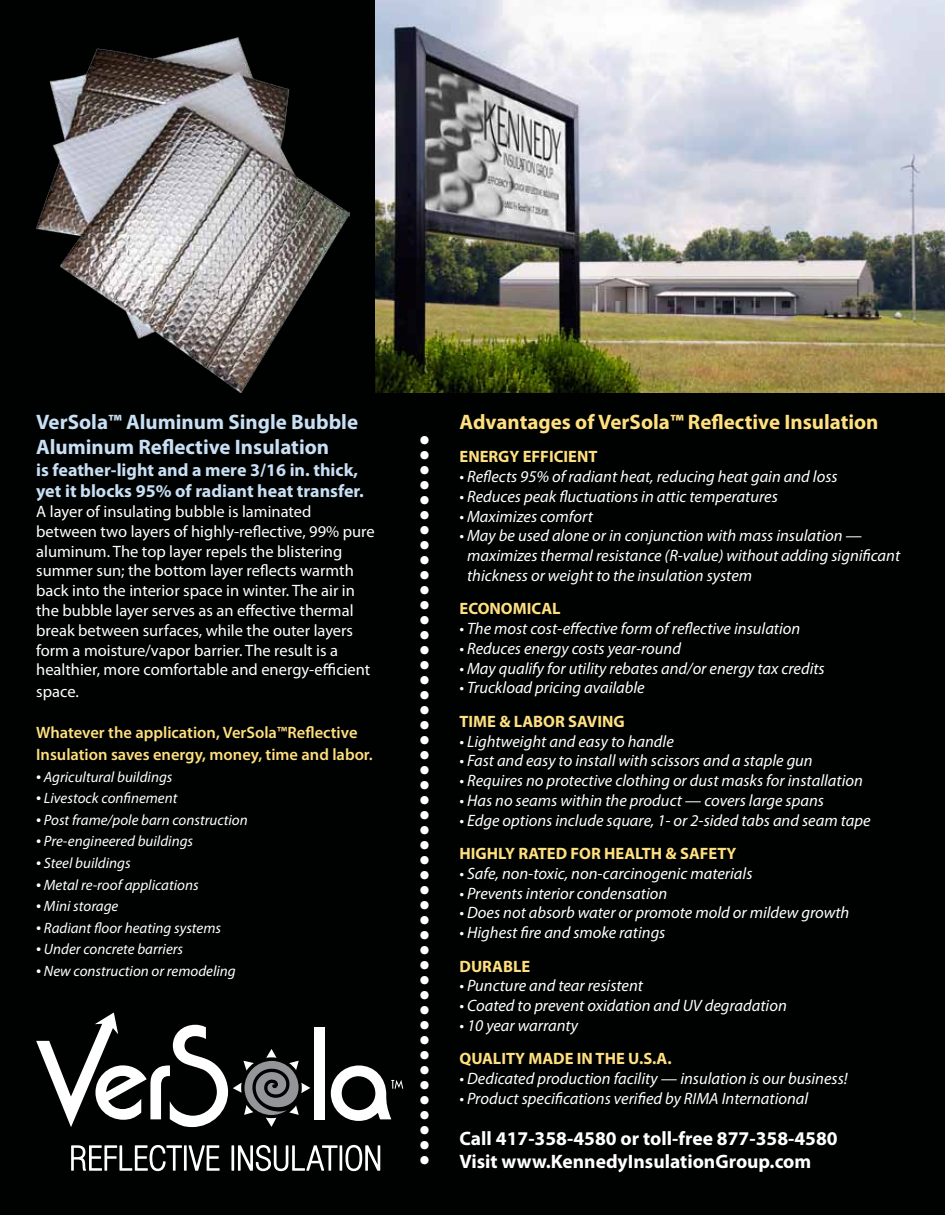
<style>
.page{position:relative;width:945px;height:1215px;background:#000101}
.page>*{position:absolute;margin:0;border:0;box-sizing:border-box;transform-origin:0 0}
.t1{font:31.5px "Minion Pro";color:#fff}
.t2{font:700 21px/25.2px "Myriad Pro";color:#c8dff4}
.t3{font:700 21px "Myriad Pro";color:#ffe07f}
.t4{font:700 19.5px/23.4px "Myriad Pro";color:#fff}
.t5{font:700 18px/21.6px "Myriad Pro";color:#c8dff4}
.t6{font:italic 16.5px/19.8px "Myriad Pro";color:#fff}
.t7{font:16.5px/19.8px "Myriad Pro";color:#fff}
.t8{font:700 16.5px "Myriad Pro";color:#ffe07f}
.t9{font:600 16.5px/21.6px "Myriad Pro";color:#ffe07f}
.t10{font:italic 15px "Myriad Pro";color:#fff}
.s1{font-size:18px}
</style>
<div class="page">
<img style="left:36px;top:37px;width:313px;height:355px">
<img style="left:375px;top:0;width:570px;height:392px">
<div style="left:315px;top:1027px;width:10px;height:92px;background:#fff"></div>
<svg style="left:71px;top:1145px;width:111px;height:26px"></svg>
<hr style="left:184px;top:1145px;width:3px;height:26px;background:#fff">
<svg style="left:189px;top:1145px;width:31px;height:26px"></svg>
<hr style="left:231px;top:1145px;width:3px;height:26px;background:#fff">
<svg style="left:238px;top:1145px;width:100px;height:26px"></svg>
<hr style="left:340px;top:1145px;width:2px;height:26px;background:#fff">
<svg style="left:345px;top:1145px;width:35px;height:26px"></svg>
<svg style="left:36px;top:1012px;width:274px;height:115px"></svg>
<svg style="left:331px;top:1065px;width:72px;height:56px"></svg>
<p class="t2" style="left:36px;top:408px;width:323px">VerSola™ Aluminum Single Bubble<br>Aluminum Reflective Insulation</p>
<p class="t5" style="left:36px;top:458px;width:329px">is feather-light and a mere 3/16 in. thick, yet it blocks 95% of radiant heat transfer.</p>
<p class="t7" style="left:36px;top:501px;width:340px">A layer of insulating bubble is laminated between two layers of highly-reflective, 99% pure aluminum. The top layer repels the blistering summer sun; the bottom layer reflects warmth back into the interior space in winter. The air in the bubble layer serves as an effective thermal break between surfaces, while the outer layers form a moisture/vapor barrier. The result is a healthier, more comfortable and energy-efficient</p>
<p class="t7" style="left:36px;top:681px;width:44px">space.</p>
<p class="t9" style="left:36px;top:722px;width:338px">Whatever the application, VerSola™Reflective<br>Insulation saves energy, money, time and labor.</p>
<p class="t10" style="left:36px;top:767px;width:138px"><span class="s1">•</span> Agricultural buildings</p>
<p class="t10" style="left:36px;top:789px;width:143px"><span class="s1">•</span> Livestock confinement</p>
<p class="t10" style="left:36px;top:811px;width:213px"><span class="s1">•</span> Post frame/pole barn construction</p>
<p class="t10" style="left:36px;top:832px;width:158px"><span class="s1">•</span> Pre-engineered buildings</p>
<p class="t10" style="left:36px;top:854px;width:96px"><span class="s1">•</span> Steel buildings</p>
<p class="t10" style="left:36px;top:875px;width:164px"><span class="s1">•</span> Metal re-roof applications</p>
<p class="t10" style="left:36px;top:897px;width:84px"><span class="s1">•</span> Mini storage</p>
<p class="t10" style="left:36px;top:919px;width:186px"><span class="s1">•</span> Radiant floor heating systems</p>
<p class="t10" style="left:36px;top:940px;width:149px"><span class="s1">•</span> Under concrete barriers</p>
<p class="t10" style="left:36px;top:962px;width:201px"><span class="s1">•</span> New construction or remodeling</p>
<h1 class="t1" style="left:418px;top:416px;width:14px">•</h1>
<h1 class="t1" style="left:418px;top:431px;width:14px">•</h1>
<h1 class="t1" style="left:418px;top:446px;width:14px">•</h1>
<h1 class="t1" style="left:418px;top:461px;width:14px">•</h1>
<h1 class="t1" style="left:418px;top:476px;width:14px">•</h1>
<h1 class="t1" style="left:418px;top:491px;width:14px">•</h1>
<h1 class="t1" style="left:418px;top:506px;width:14px">•</h1>
<h1 class="t1" style="left:418px;top:521px;width:14px">•</h1>
<h1 class="t1" style="left:418px;top:536px;width:14px">•</h1>
<h1 class="t1" style="left:418px;top:551px;width:14px">•</h1>
<h1 class="t1" style="left:418px;top:566px;width:14px">•</h1>
<h1 class="t1" style="left:418px;top:581px;width:14px">•</h1>
<h1 class="t1" style="left:418px;top:596px;width:14px">•</h1>
<h1 class="t1" style="left:418px;top:611px;width:14px">•</h1>
<h1 class="t1" style="left:418px;top:626px;width:14px">•</h1>
<h1 class="t1" style="left:418px;top:641px;width:14px">•</h1>
<h1 class="t1" style="left:418px;top:656px;width:14px">•</h1>
<h1 class="t1" style="left:418px;top:671px;width:14px">•</h1>
<h1 class="t1" style="left:418px;top:686px;width:14px">•</h1>
<h1 class="t1" style="left:418px;top:701px;width:14px">•</h1>
<h1 class="t1" style="left:418px;top:716px;width:14px">•</h1>
<h1 class="t1" style="left:418px;top:731px;width:14px">•</h1>
<h1 class="t1" style="left:418px;top:746px;width:14px">•</h1>
<h1 class="t1" style="left:418px;top:761px;width:14px">•</h1>
<h1 class="t1" style="left:418px;top:776px;width:14px">•</h1>
<h1 class="t1" style="left:418px;top:790px;width:14px">•</h1>
<h1 class="t1" style="left:418px;top:805px;width:14px">•</h1>
<h1 class="t1" style="left:418px;top:820px;width:14px">•</h1>
<h1 class="t1" style="left:418px;top:835px;width:14px">•</h1>
<h1 class="t1" style="left:418px;top:850px;width:14px">•</h1>
<h1 class="t1" style="left:418px;top:865px;width:14px">•</h1>
<h1 class="t1" style="left:418px;top:880px;width:14px">•</h1>
<h1 class="t1" style="left:418px;top:895px;width:14px">•</h1>
<h1 class="t1" style="left:418px;top:910px;width:14px">•</h1>
<h1 class="t1" style="left:418px;top:925px;width:14px">•</h1>
<h1 class="t1" style="left:418px;top:940px;width:14px">•</h1>
<h1 class="t1" style="left:418px;top:955px;width:14px">•</h1>
<h1 class="t1" style="left:418px;top:970px;width:14px">•</h1>
<h1 class="t1" style="left:418px;top:985px;width:14px">•</h1>
<h1 class="t1" style="left:418px;top:1000px;width:14px">•</h1>
<h1 class="t1" style="left:418px;top:1015px;width:14px">•</h1>
<h1 class="t1" style="left:418px;top:1030px;width:14px">•</h1>
<h1 class="t1" style="left:418px;top:1045px;width:14px">•</h1>
<h1 class="t1" style="left:418px;top:1060px;width:14px">•</h1>
<h1 class="t1" style="left:418px;top:1075px;width:14px">•</h1>
<h1 class="t1" style="left:418px;top:1090px;width:14px">•</h1>
<h1 class="t1" style="left:418px;top:1105px;width:14px">•</h1>
<h1 class="t1" style="left:418px;top:1120px;width:14px">•</h1>
<h1 class="t1" style="left:418px;top:1135px;width:14px">•</h1>
<p class="t3" style="left:460px;top:408px;width:421px">Advantages of VerSola™ Reflective Insulation</p>
<p class="t8" style="left:460px;top:446px;width:139px">ENERGY EFFICIENT</p>
<p class="t6" style="left:460px;top:466px;width:380px">• Reflects 95% of radiant heat, reducing heat gain and loss</p>
<p class="t6" style="left:460px;top:486px;width:320px">• Reduces peak fluctuations in attic temperatures</p>
<p class="t6" style="left:460px;top:506px;width:135px">• Maximizes comfort</p>
<p class="t6" style="left:467px;top:526px;width:435px;text-indent:-8px">• May be used alone or in conjunction with mass insulation — maximizes thermal resistance (R-value) without adding significant thickness or weight to the insulation system</p>
<p class="t8" style="left:460px;top:598px;width:103px">ECONOMICAL</p>
<p class="t6" style="left:460px;top:618px;width:342px">• The most cost-effective form of reflective insulation</p>
<p class="t6" style="left:460px;top:638px;width:223px">• Reduces energy costs year-round</p>
<p class="t6" style="left:460px;top:658px;width:367px">• May qualify for utility rebates and/or energy tax credits</p>
<p class="t6" style="left:460px;top:678px;width:187px">• Truckload pricing available</p>
<p class="t8" style="left:460px;top:710px;width:167px">TIME &amp; LABOR SAVING</p>
<p class="t6" style="left:460px;top:731px;width:216px">• Lightweight and easy to handle</p>
<p class="t6" style="left:460px;top:751px;width:355px">• Fast and easy to install with scissors and a staple gun</p>
<p class="t6" style="left:460px;top:770px;width:405px">• Requires no protective clothing or dust masks for installation</p>
<p class="t6" style="left:460px;top:790px;width:366px">• Has no seams within the product — covers large spans</p>
<p class="t6" style="left:460px;top:810px;width:413px">• Edge options include square, 1- or 2-sided tabs and seam tape</p>
<p class="t8" style="left:460px;top:843px;width:279px">HIGHLY RATED FOR HEALTH &amp; SAFETY</p>
<p class="t6" style="left:460px;top:863px;width:294px">• Safe, non-toxic, non-carcinogenic materials</p>
<p class="t6" style="left:460px;top:883px;width:209px">• Prevents interior condensation</p>
<p class="t6" style="left:460px;top:903px;width:391px">• Does not absorb water or promote mold or mildew growth</p>
<p class="t6" style="left:460px;top:923px;width:207px">• Highest fire and smoke ratings</p>
<p class="t8" style="left:460px;top:955px;width:72px">DURABLE</p>
<p class="t6" style="left:460px;top:976px;width:185px">• Puncture and tear resistent</p>
<p class="t6" style="left:460px;top:995px;width:329px">• Coated to prevent oxidation and UV degradation</p>
<p class="t6" style="left:460px;top:1015px;width:120px">• 10 year warranty</p>
<p class="t8" style="left:460px;top:1048px;width:214px">QUALITY MADE IN THE U.S.A.</p>
<p class="t6" style="left:460px;top:1068px;width:390px">• Dedicated production facility — insulation is our business!</p>
<p class="t6" style="left:460px;top:1088px;width:350px">• Product specifications verified by RIMA International</p>
<p class="t4" style="left:460px;top:1126px;width:380px">Call 417-358-4580 or toll-free 877-358-4580<br>Visit www.KennedyInsulationGroup.com</p>
</div>
